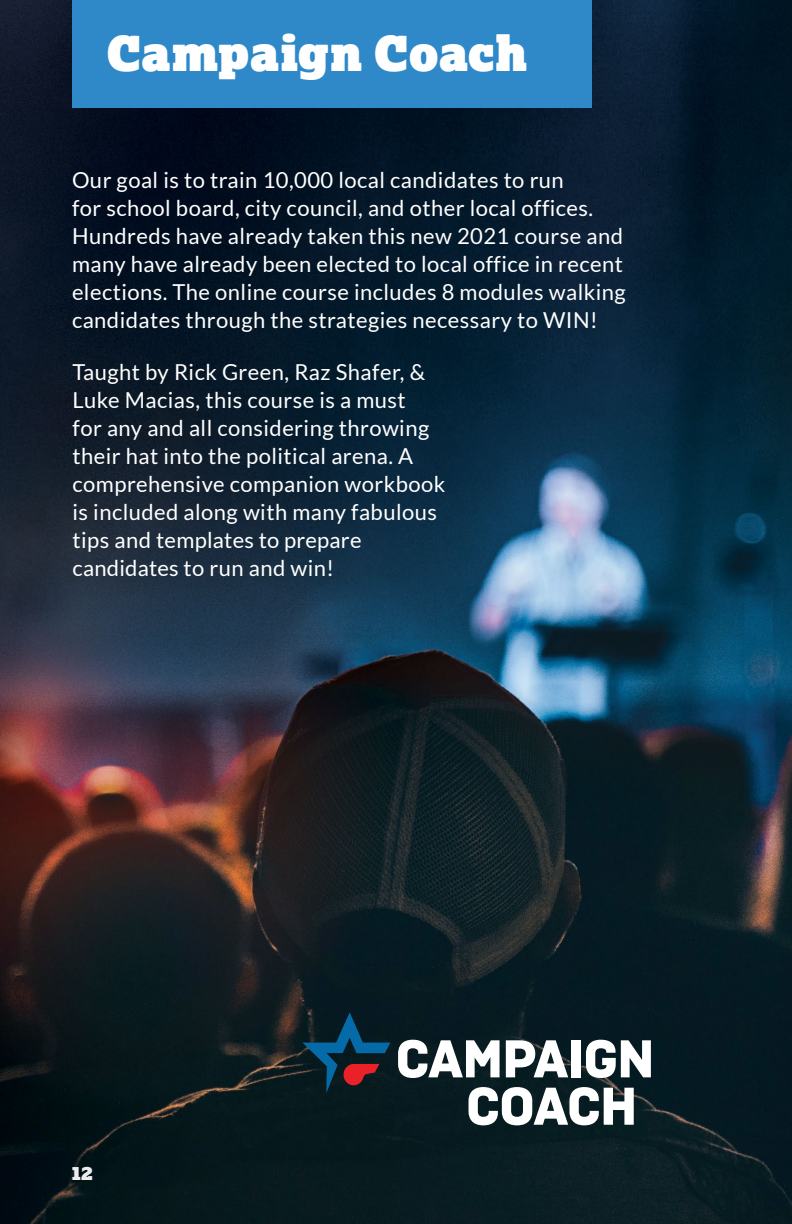
<style>
.page{position:relative;width:792px;height:1224px;background:#fff}
.page>*{position:absolute;margin:0;border:0;box-sizing:border-box;transform-origin:0 0}
.t1{font:48px "Lexia Advertising";letter-spacing:.025em;color:#fff}
.t2{font:22px/28px "Lato";letter-spacing:.02em;color:#fff}
.t3{font:18px "Lexia Advertising";color:#ededee}
</style>
<div class="page">
<img style="left:0;top:0;width:792px;height:1224px">
<div style="left:72px;top:0;width:520px;height:107px;background:#2f89c9"></div>
<svg style="left:398px;top:1040px;width:102px;height:38px"></svg>
<svg style="left:506px;top:1040px;width:62px;height:37px"></svg>
<div style="left:571px;top:1040px;width:10px;height:37px;background:#fff"></div>
<svg style="left:586px;top:1040px;width:65px;height:38px"></svg>
<svg style="left:469px;top:1087px;width:165px;height:38px"></svg>
<svg style="left:302px;top:1012px;width:88px;height:81px;background:#172b3b"></svg>
<h1 class="t1" style="left:107px;top:23px;width:422px">Campaign Coach</h1>
<p class="t2" style="left:72px;top:166px;width:555px">Our goal is to train 10,000 local candidates to run<br>for school board, city council, and other local offices.<br>Hundreds have already taken this new 2021 course and many have already been elected to local office in recent elections. The online course includes 8 modules walking candidates through the strategies necessary to WIN!</p>
<p class="t2" style="left:73px;top:358px;width:374px">Taught by Rick Green, Raz Shafer, &amp; Luke Macias, this course is a must<br>for any and all considering throwing their hat into the political arena. A comprehensive companion workbook is included along with many fabulous tips and templates to prepare candidates to run and win!</p>
<p class="t3" style="left:72px;top:1161px;width:22px">12</p>
</div>
